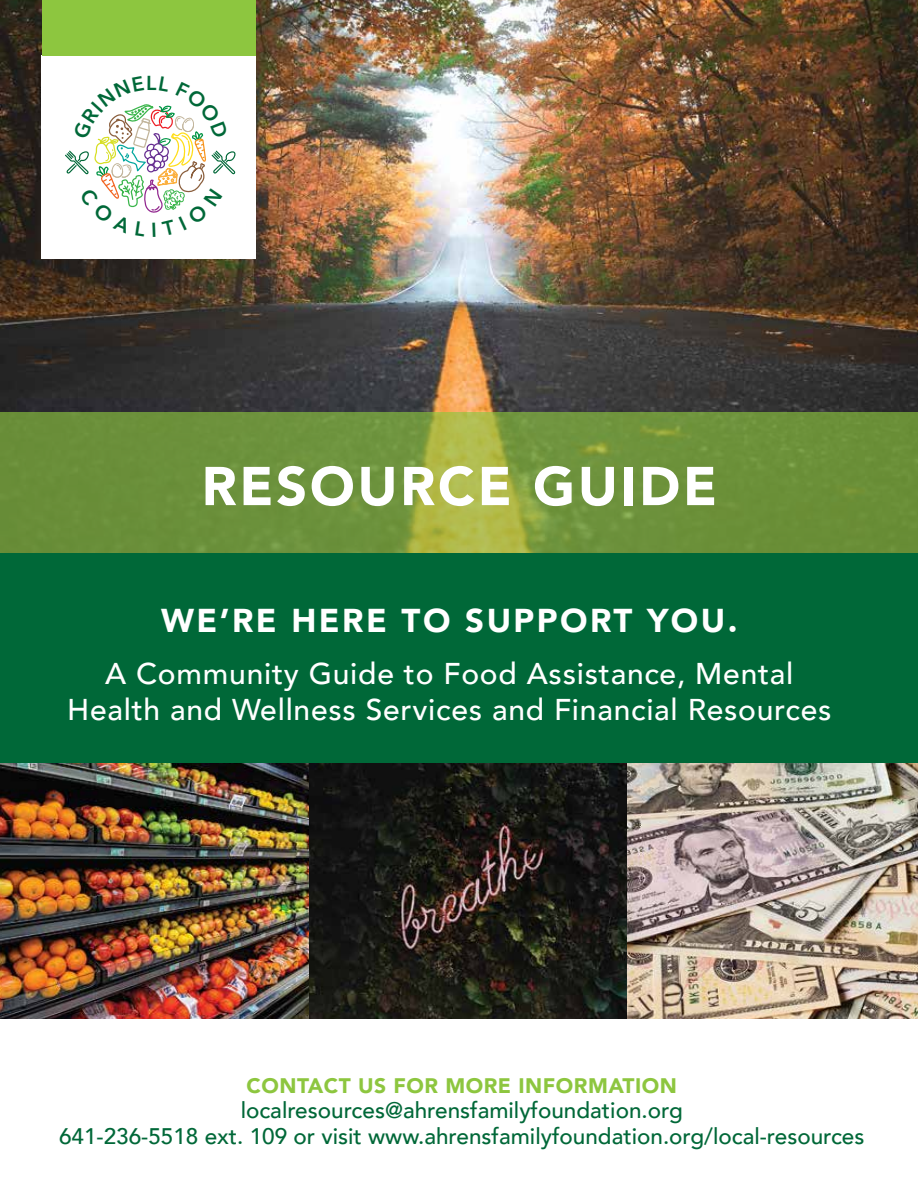
<style>
.page{position:relative;width:918px;height:1188px;background:#fff}
.page>*{position:absolute;margin:0;border:0;box-sizing:border-box;transform-origin:0 0}
.t1{font:900 54px "Avenir";letter-spacing:.05em;color:#fff}
.t2{font:900 33px "Avenir";letter-spacing:.075em;color:#fff}
.t3{font:500 30px/36px "Avenir";letter-spacing:.025em;color:#fff;text-align:center}
.t4{font:500 22.5px/25.5px "Avenir";color:#006838;text-align:center}
.t5{font:900 21px "Avenir";letter-spacing:.025em;color:#8dc63f}
.t6{font:600 20.1px "Avenir Next LT Pro";color:#006838}
</style>
<div class="page">
<img style="left:0;top:0;width:918px;height:412px">
<div style="left:42px;top:55px;width:214px;height:203px;background:#fff"></div>
<svg style="left:0;top:412px;width:918px;height:141px;background:#73953c"></svg>
<div style="left:0;top:553px;width:918px;height:211px;background:#006838"></div>
<div style="left:42px;top:0;width:214px;height:56px;background:#8dc63f"></div>
<img style="left:0;top:764px;width:918px;height:254px">
<svg style="left:65px;top:104px;width:171px;height:109px"></svg>
<p class="t6" style="left:146px;top:71px;width:12px">L</p>
<h1 class="t1" style="left:202px;top:440px;width:517px">RESOURCE GUIDE</h1>
<h2 class="t2" style="left:161px;top:592px;width:578px">WE’RE HERE TO SUPPORT YOU.</h2>
<h3 class="t3" style="left:67px;top:654px;width:766px">A Community Guide to Food Assistance, Mental<br>Health and Wellness Services and Financial Resources</h3>
<p class="t5" style="left:246px;top:1067px;width:432px">CONTACT US FOR MORE INFORMATION</p>
<p class="t4" style="left:59px;top:1096px;width:807px">localresources@ahrensfamilyfoundation.org<br>641-236-5518 ext. 109 or visit www.ahrensfamilyfoundation.org/local-resources</p>
</div>
